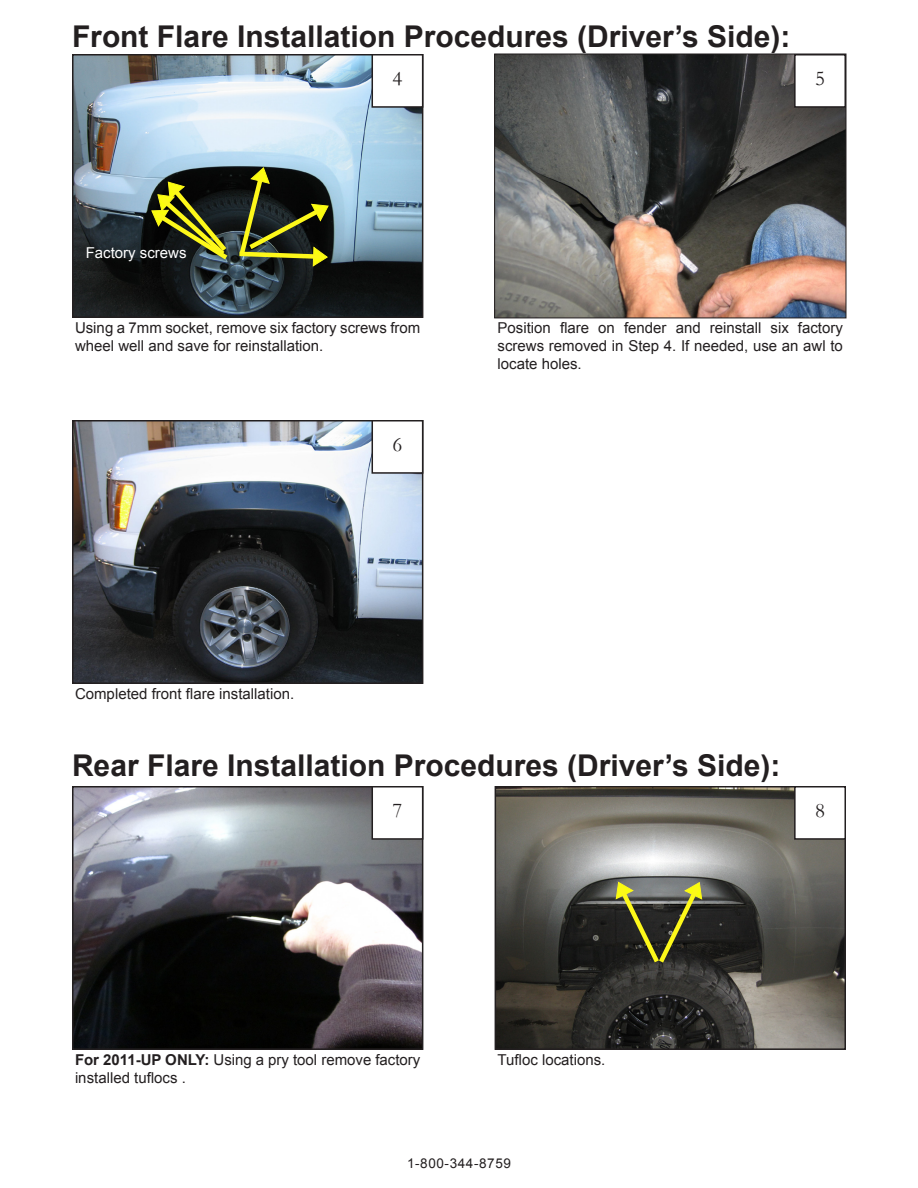
<style>
.page{position:relative;width:918px;height:1188px;background:#fff}
.page>*{position:absolute;margin:0;border:0;box-sizing:border-box;transform-origin:0 0}
.t1{font:700 30px "Arial";color:#231f20}
.t2{font:21px "Garamond";color:#231f20}
.t3{font:15px/18px "Arial";color:#231f20}
.t4{font:15px "Arial";color:#fff}
.t5{font:13.5px "Arial";letter-spacing:.045em;color:#231f20}
.s1{font-weight:700}
</style>
<div class="page">
<img style="left:75px;top:57px;width:345px;height:258px">
<div style="left:72px;top:54px;width:351px;height:264px;border:2px solid #231f20"></div>
<div style="left:372px;top:55px;width:51px;height:52px;background:#fff"></div>
<div style="left:372px;top:54px;width:51px;height:54px;border:2px solid #231f20"></div>
<svg style="left:151px;top:167px;width:178px;height:100px"></svg>
<img style="left:75px;top:423px;width:345px;height:258px">
<div style="left:72px;top:420px;width:351px;height:264px;border:2px solid #231f20"></div>
<div style="left:372px;top:421px;width:51px;height:52px;background:#fff"></div>
<div style="left:372px;top:420px;width:51px;height:54px;border:2px solid #231f20"></div>
<img style="left:497px;top:56px;width:347px;height:260px">
<div style="left:495px;top:54px;width:351px;height:264px;border:1px solid #231f20"></div>
<div style="left:795px;top:55px;width:50px;height:52px;background:#fff"></div>
<div style="left:794px;top:54px;width:52px;height:54px;border:2px solid #231f20"></div>
<img style="left:75px;top:789px;width:345px;height:258px">
<div style="left:72px;top:786px;width:351px;height:264px;border:2px solid #231f20"></div>
<img style="left:498px;top:789px;width:345px;height:258px">
<div style="left:495px;top:786px;width:351px;height:264px;border:2px solid #231f20"></div>
<div style="left:372px;top:787px;width:51px;height:52px;background:#fff"></div>
<div style="left:372px;top:786px;width:51px;height:54px;border:2px solid #231f20"></div>
<div style="left:795px;top:787px;width:50px;height:52px;background:#fff"></div>
<div style="left:794px;top:786px;width:52px;height:54px;border:2px solid #231f20"></div>
<svg style="left:615px;top:882px;width:88px;height:86px"></svg>
<p class="t1" style="left:72px;top:17px;width:720px">Front Flare Installation Procedures (Driver’s Side):</p>
<p class="t2" style="left:393px;top:66px;width:11px">4</p>
<p class="t2" style="left:815px;top:66px;width:11px">5</p>
<p class="t4" style="left:86px;top:242px;width:102px">Factory screws</p>
<p class="t3" style="left:75px;top:319px;width:347px">Using a 7mm socket, remove six factory screws from wheel well and save for reinstallation.</p>
<p class="t2" style="left:393px;top:432px;width:11px">6</p>
<p class="t3" style="left:498px;top:319px;width:347px;text-align:justify">Position flare on fender and reinstall six factory screws removed in Step 4. If needed, use an awl to locate holes.</p>
<p class="t3" style="left:75px;top:685px;width:221px">Completed front flare installation.</p>
<p class="t1" style="left:72px;top:746px;width:710px">Rear Flare Installation Procedures (Driver’s Side):</p>
<p class="t2" style="left:393px;top:798px;width:11px">7</p>
<p class="t2" style="left:815px;top:798px;width:11px">8</p>
<p class="t3" style="left:75px;top:1051px;width:347px"><span class="s1">For 2011-UP ONLY:</span> Using a pry tool remove factory installed tuflocs .</p>
<p class="t3" style="left:498px;top:1051px;width:109px">Tufloc locations.</p>
<p class="t5" style="left:407px;top:1154px;width:105px">1-800-344-8759</p>
</div>
